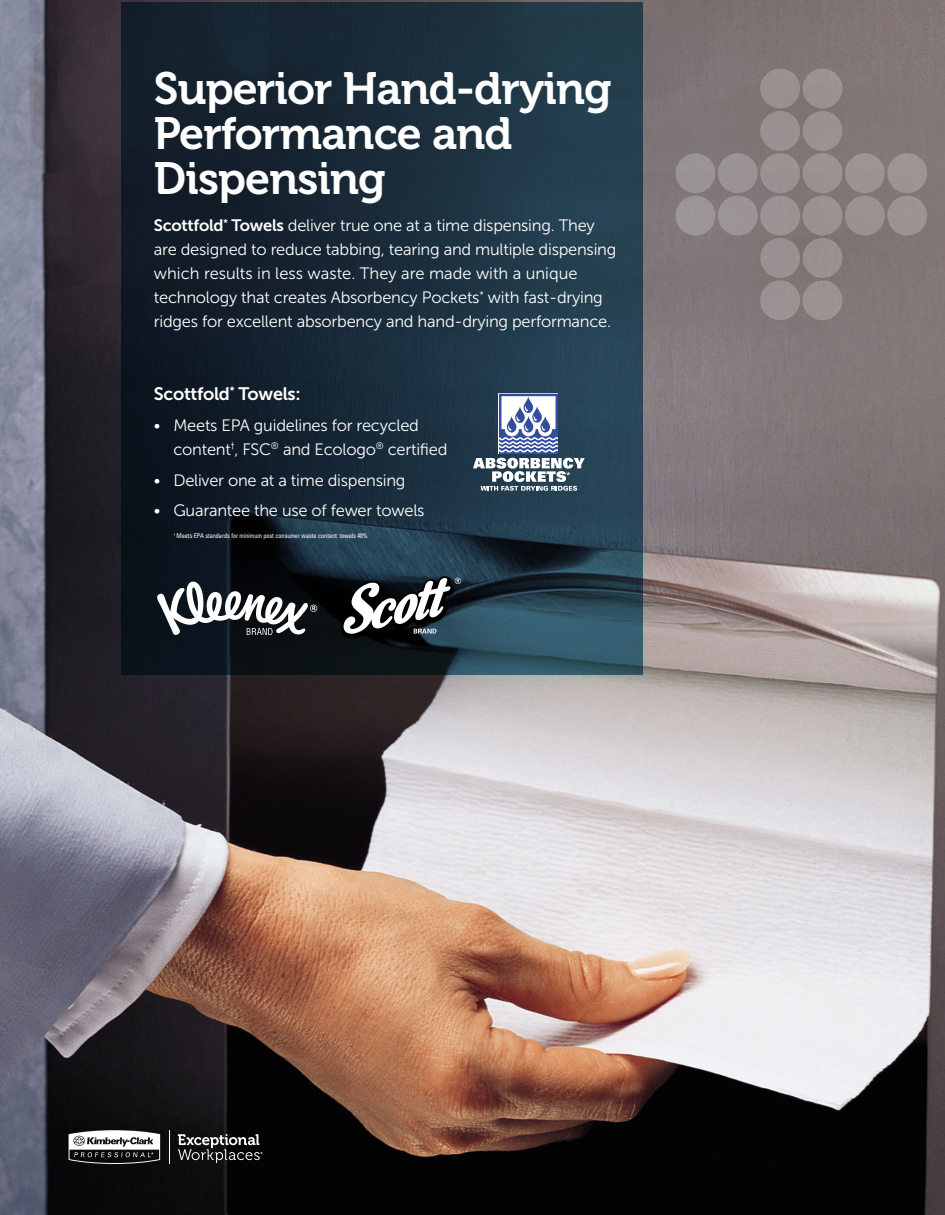
<style>
.page{position:relative;width:945px;height:1215px;background:#fff}
.page>*{position:absolute;margin:0;border:0;box-sizing:border-box;transform-origin:0 0}
.t1{font:45px/45px "Museo 700";letter-spacing:-.02em;color:#fff}
.t2{font:18px "Museo Sans 700";letter-spacing:-.015em;color:#fff}
.t3{font:16.5px/24px "Museo Sans 300";letter-spacing:-.015em;color:#fff}
.t4{font:condensed 6.6px "Univers LT Std";letter-spacing:-.01em;color:#fff;scale:.95 1}
.s1{font-family:"Museo Sans 700"}
</style>
<div class="page">
<img style="left:0;top:0;width:945px;height:1215px">
<svg style="left:122px;top:3px;width:521px;height:672px"></svg>
<div style="left:887px;top:153px;width:40px;height:40px;background:#9d9593;border-radius:50%"></div>
<div style="left:887px;top:196px;width:40px;height:40px;background:#9c9492;border-radius:50%"></div>
<div style="left:845px;top:153px;width:40px;height:40px;background:#9c9492;border-radius:50%"></div>
<div style="left:845px;top:196px;width:40px;height:40px;background:#9b9291;border-radius:50%"></div>
<div style="left:803px;top:69px;width:39px;height:39px;background:#9a9291;border-radius:50%"></div>
<div style="left:803px;top:111px;width:39px;height:40px;background:#9a9291;border-radius:50%"></div>
<div style="left:803px;top:153px;width:39px;height:40px;background:#9b9391;border-radius:50%"></div>
<div style="left:803px;top:196px;width:39px;height:40px;background:#9a9291;border-radius:50%"></div>
<div style="left:803px;top:238px;width:39px;height:40px;background:#99918f;border-radius:50%"></div>
<div style="left:803px;top:280px;width:39px;height:40px;background:#9b9392;border-radius:50%"></div>
<div style="left:760px;top:69px;width:40px;height:39px;background:#999190;border-radius:50%"></div>
<div style="left:760px;top:111px;width:40px;height:40px;background:#999191;border-radius:50%"></div>
<div style="left:760px;top:153px;width:40px;height:40px;background:#9a9291;border-radius:50%"></div>
<div style="left:760px;top:196px;width:40px;height:40px;background:#9b9393;border-radius:50%"></div>
<div style="left:760px;top:238px;width:40px;height:40px;background:#999190;border-radius:50%"></div>
<div style="left:760px;top:280px;width:40px;height:40px;background:#9a9292;border-radius:50%"></div>
<div style="left:718px;top:153px;width:40px;height:40px;background:#9a9394;border-radius:50%"></div>
<div style="left:718px;top:196px;width:40px;height:40px;background:#9c9595;border-radius:50%"></div>
<div style="left:676px;top:153px;width:39px;height:40px;background:#9b9395;border-radius:50%"></div>
<div style="left:676px;top:196px;width:39px;height:40px;background:#9d9597;border-radius:50%"></div>
<svg style="left:340px;top:576px;width:121px;height:63px"></svg>
<svg style="left:473px;top:394px;width:112px;height:97px"></svg>
<hr style="left:169px;top:1130px;width:1px;height:34px;background:#fff">
<svg style="left:69px;top:1130px;width:91px;height:34px"></svg>
<svg style="left:178px;top:1134px;width:85px;height:29px"></svg>
<svg style="left:157px;top:580px;width:160px;height:56px"></svg>
<h1 class="t1" style="left:154px;top:66px;width:459px">Superior Hand-drying<br>Performance and<br>Dispensing</h1>
<p class="t3" style="left:154px;top:214px;width:464px"><span class="s1">Scottfold</span><sup>*</sup> <span class="s1">Towels</span> deliver true one at a time dispensing. They are designed to reduce tabbing, tearing and multiple dispensing which results in less waste. They are made with a unique technology that creates Absorbency Pockets<sup>*</sup> with fast-drying ridges for excellent absorbency and hand-drying performance.</p>
<p class="t2" style="left:154px;top:384px;width:148px">Scottfold<sup>*</sup> Towels:</p>
<p class="t3" style="left:173px;top:413px;width:275px;text-indent:-20px">• Meets EPA guidelines for recycled content<sup>†</sup>, FSC<sup>®</sup> and Ecologo<sup>®</sup> certified</p>
<p class="t3" style="left:154px;top:468px;width:253px">• Deliver one at a time dispensing</p>
<p class="t3" style="left:154px;top:499px;width:272px">• Guarantee the use of fewer towels</p>
<p class="t4" style="left:174px;top:531px;width:206px"><sup>†</sup> Meets EPA standards for minimum post consumer waste content: towels 40%</p>
</div>
